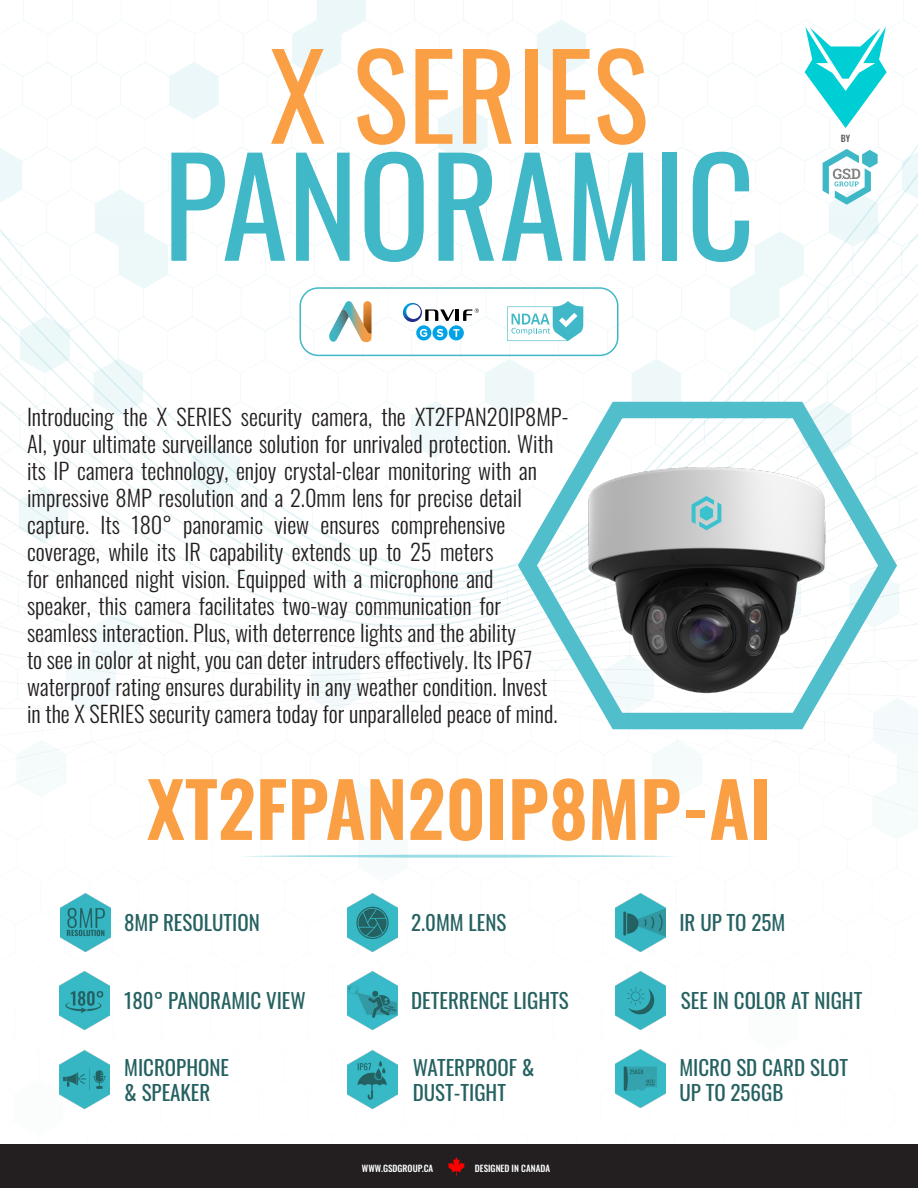
<style>
.page{position:relative;width:918px;height:1188px;background:#fff}
.page>*{position:absolute;margin:0;border:0;box-sizing:border-box;transform-origin:0 0}
.t1{font:133.5px "Oswald";color:#40b8c7}
.t2{font:117px "Oswald";color:#fa9f44}
.t3{font:600 75px "Oswald";color:#fa9f44}
.t4{font:300 22.5px/27px "Oswald";color:#231f20}
.t5{font:21px/25.2px "Oswald";color:#266161}
.t6{font:500 9px "Oswald";color:#fff}
.t7{font:500 9px "Oswald";color:#5b5b5b}
</style>
<div class="page">
<img style="left:0;top:0;width:918px;height:1145px">
<div style="left:0;top:1145px;width:918px;height:43px;background:#231f20"></div>
<svg style="left:240px;top:854px;width:438px;height:4px"></svg>
<img style="left:60px;top:972px;width:50px;height:58px">
<img style="left:60px;top:1051px;width:50px;height:58px">
<img style="left:615px;top:972px;width:51px;height:58px">
<img style="left:615px;top:1050px;width:51px;height:57px">
<img style="left:615px;top:894px;width:51px;height:58px">
<img style="left:60px;top:894px;width:50px;height:58px">
<img style="left:347px;top:894px;width:50px;height:58px">
<img style="left:347px;top:972px;width:50px;height:58px">
<img style="left:347px;top:1051px;width:50px;height:58px">
<svg style="left:448px;top:1157px;width:17px;height:19px"></svg>
<svg style="left:508px;top:387px;width:399px;height:351px"></svg>
<svg style="left:805px;top:27px;width:82px;height:101px"></svg>
<svg style="left:823px;top:149px;width:55px;height:56px"></svg>
<svg style="left:329px;top:301px;width:43px;height:42px"></svg>
<div style="left:299px;top:287px;width:320px;height:69px;border:2px solid #40b8c7;border-radius:18px"></div>
<svg style="left:403px;top:303px;width:76px;height:19px"></svg>
<svg style="left:432px;top:325px;width:16px;height:15px"></svg>
<svg style="left:437px;top:329px;width:6px;height:8px"></svg>
<svg style="left:416px;top:325px;width:15px;height:15px"></svg>
<svg style="left:420px;top:329px;width:7px;height:8px"></svg>
<div style="left:449px;top:325px;width:15px;height:15px;background:#00a3e6;border-radius:50%"></div>
<svg style="left:453px;top:329px;width:6px;height:8px"></svg>
<svg style="left:507px;top:301px;width:76px;height:40px"></svg>
<p class="t2" style="left:270px;top:-8px;width:380px">X SERIES</p>
<p class="t1" style="left:163px;top:88px;width:594px">PANORAMIC</p>
<p class="t7" style="left:841px;top:134px;width:11px">BY</p>
<p class="t4" style="left:27px;top:401px;width:543px">Introducing the X SERIES security camera, the XT2FPAN20IP8MP-AI, your ultimate surveillance solution for unrivaled protection. With its IP camera technology, enjoy crystal-clear monitoring with an impressive 8MP resolution and a 2.0mm lens for precise detail capture. Its 180° panoramic view ensures comprehensive coverage, while its IR capability extends up to 25 meters<br>for enhanced night vision. Equipped with a microphone and<br>speaker, this camera facilitates two-way communication for seamless interaction. Plus, with deterrence lights and the ability<br>to see in color at night, you can deter intruders effectively. Its IP67 waterproof rating ensures durability in any weather condition. Invest<br>in the X SERIES security camera today for unparalleled peace of mind.</p>
<p class="t3" style="left:147px;top:770px;width:626px">XT2FPAN20IP8MP-AI</p>
<p class="t5" style="left:124px;top:908px;width:137px">8MP RESOLUTION</p>
<p class="t5" style="left:411px;top:908px;width:97px">2.0MM LENS</p>
<p class="t5" style="left:679px;top:908px;width:107px">IR UP TO 25M</p>
<p class="t5" style="left:124px;top:986px;width:183px">180° PANORAMIC VIEW</p>
<p class="t5" style="left:124px;top:1053px;width:106px">MICROPHONE &amp; SPEAKER</p>
<p class="t5" style="left:411px;top:986px;width:159px">DETERRENCE LIGHTS</p>
<p class="t5" style="left:413px;top:1053px;width:123px">WATERPROOF &amp;<br>DUST-TIGHT</p>
<p class="t6" style="left:362px;top:1163px;width:73px">WWW.GSDGROUP.CA</p>
<p class="t6" style="left:475px;top:1163px;width:77px">DESIGNED IN CANADA</p>
<p class="t5" style="left:681px;top:986px;width:183px">SEE IN COLOR AT NIGHT</p>
<p class="t5" style="left:679px;top:1052px;width:170px">MICRO SD CARD SLOT<br>UP TO 256GB</p>
</div>
